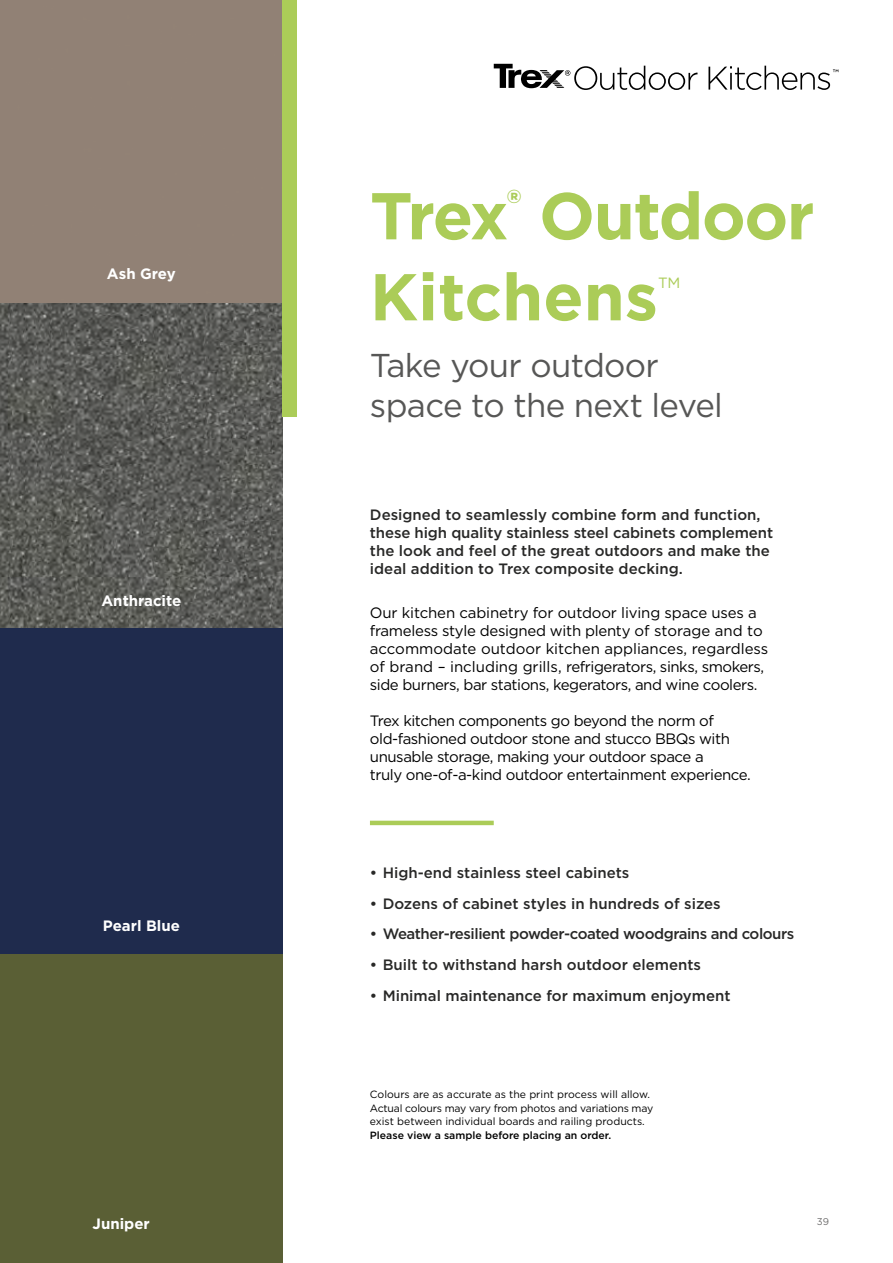
<style>
.page{position:relative;width:893px;height:1263px;background:#fff}
.page>*{position:absolute;margin:0;border:0;box-sizing:border-box;transform-origin:0 0}
.t1{font:700 66px/81px "Gotham";letter-spacing:-.02em;color:#abcc58}
.t2{font:33px/39.6px "Gotham";letter-spacing:-.02em;color:#575756}
.t3{font:15px/18px "Gotham";letter-spacing:-.03em;color:#000}
.t4{font:500 15px/18px "Gotham";color:#282827}
.t5{font:500 15px "Gotham";letter-spacing:-.03em;color:#282827}
.t6{font:700 15px "Gotham";color:#fff}
.t7{font:14.85px "Gotham";color:#abcc58}
.t8{font:10.5px/13.5px "Gotham";color:#000}
.t9{font:500 10.5px "Gotham";color:#000}
.t10{font:9.75px "Gotham";color:#706f6f}
</style>
<div class="page">
<div style="left:0;top:953px;width:283px;height:310px;background:#5a5f35"></div>
<div style="left:0;top:628px;width:283px;height:325px;background:#1f2b4d"></div>
<svg style="left:0;top:303px;width:283px;height:325px;background:#5b5c58"></svg>
<div style="left:0;top:0;width:283px;height:303px;background:#918175"></div>
<div style="left:283px;top:0;width:14px;height:417px;background:#abcc58"></div>
<hr style="left:370px;top:821px;width:124px;height:4px;background:#abcc58">
<svg style="left:494px;top:64px;width:203px;height:26px"></svg>
<svg style="left:708px;top:66px;width:130px;height:24px"></svg>
<p class="t6" style="left:107px;top:264px;width:70px">Ash Grey</p>
<p class="t6" style="left:101px;top:591px;width:81px">Anthracite</p>
<p class="t6" style="left:103px;top:916px;width:79px">Pearl Blue</p>
<p class="t6" style="left:93px;top:1214px;width:59px">Juniper</p>
<h1 class="t1" style="left:370px;top:175px;width:446px">Trex<sup>®</sup> Outdoor<br>Kitchens</h1>
<p class="t7" style="left:658px;top:273px;width:24px">TM</p>
<h2 class="t2" style="left:370px;top:345px;width:354px">Take your outdoor space to the next level</h2>
<p class="t4" style="left:370px;top:506px;width:405px">Designed to seamlessly combine form and function, these high quality stainless steel cabinets complement the look and feel of the great outdoors and make the ideal addition to Trex composite decking.</p>
<p class="t3" style="left:370px;top:603px;width:400px">Our kitchen cabinetry for outdoor living space uses a frameless style designed with plenty of storage and to accommodate outdoor kitchen appliances, regardless of brand – including grills, refrigerators, sinks, smokers, side burners, bar stations, kegerators, and wine coolers.</p>
<p class="t3" style="left:370px;top:711px;width:382px">Trex kitchen components go beyond the norm of old-fashioned outdoor stone and stucco BBQs with unusable storage, making your outdoor space a<br>truly one-of-a-kind outdoor entertainment experience.</p>
<p class="t4" style="left:370px;top:863px;width:261px">• High-end stainless steel cabinets</p>
<p class="t4" style="left:370px;top:894px;width:352px">• Dozens of cabinet styles in hundreds of sizes</p>
<p class="t5" style="left:370px;top:924px;width:426px">• Weather-resilient powder-coated woodgrains and colours</p>
<p class="t4" style="left:370px;top:956px;width:333px">• Built to withstand harsh outdoor elements</p>
<p class="t4" style="left:370px;top:986px;width:362px">• Minimal maintenance for maximum enjoyment</p>
<p class="t8" style="left:370px;top:1087px;width:285px">Colours are as accurate as the print process will allow.<br>Actual colours may vary from photos and variations may exist between individual boards and railing products.</p>
<p class="t9" style="left:370px;top:1128px;width:243px">Please view a sample before placing an order.</p>
<p class="t10" style="left:817px;top:1215px;width:14px">39</p>
</div>
